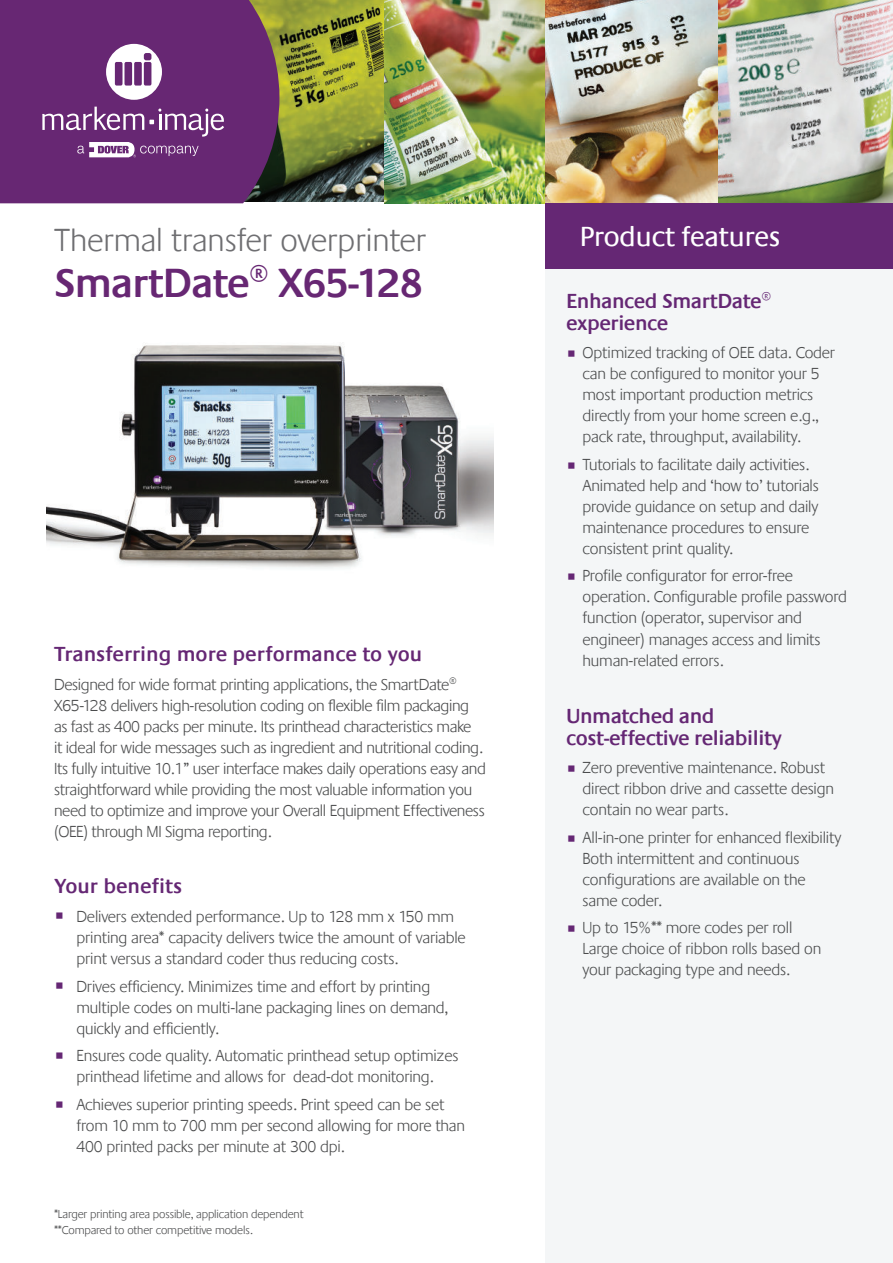
<style>
.page{position:relative;width:893px;height:1263px;background:#fff}
.page>*{position:absolute;margin:0;border:0;box-sizing:border-box;transform-origin:0 0}
.t1{font:600 42px "Praxis LT";letter-spacing:-.03em;color:#672773}
.t2{font:300 33px "Praxis LT";color:#6f6f72}
.t3{font:28.5px "Praxis LT";letter-spacing:-.025em;color:#fff}
.t4{font:600 21px/22.5px "Praxis LT";letter-spacing:-.02em;color:#652774}
.t5{font:600 21px "Praxis LT";color:#652774}
.t6{font:300 16.5px/21px "Praxis LT";letter-spacing:-.01em;color:#4b4c4d}
.t7{font:300 12px/16.5px "Praxis LT";letter-spacing:-.01em;color:#4b4c4d}
.s1{font-weight:400}
</style>
<div class="page">
<img style="left:384px;top:0;width:162px;height:203px">
<svg style="left:279px;top:0;width:105px;height:202px;background:#7d8534"></svg>
<img style="left:546px;top:0;width:173px;height:203px">
<img style="left:719px;top:0;width:174px;height:203px">
<div style="left:0;top:0;width:279px;height:203px;background:#672773"></div>
<div style="left:546px;top:267px;width:347px;height:996px;background:#f4f6f7"></div>
<div style="left:546px;top:203px;width:347px;height:66px;background:#652774"></div>
<svg style="left:106px;top:44px;width:56px;height:56px"></svg>
<svg style="left:42px;top:107px;width:182px;height:50px;background:#834e8c"></svg>
<img style="left:46px;top:345px;width:448px;height:224px">
<h2 class="t2" style="left:54px;top:226px;width:374px">Thermal transfer overprinter</h2>
<h3 class="t3" style="left:580px;top:224px;width:202px">Product features</h3>
<h1 class="t1" style="left:54px;top:265px;width:371px">SmartDate® X65-128</h1>
<p class="t5" style="left:54px;top:645px;width:370px">Transferring more performance to you</p>
<p class="t6" style="left:54px;top:675px;width:433px">Designed for wide format printing applications, the SmartDate<span class="s1">® </span>X65-128 delivers high-resolution coding on flexible film packaging as fast as 400 packs per minute. Its printhead characteristics make<br>it ideal for wide messages such as ingredient and nutritional coding.<br>Its fully intuitive 10.1” user interface makes daily operations easy and straightforward while providing the most valuable information you need to optimize and improve your Overall Equipment Effectiveness (OEE) through MI Sigma reporting.</p>
<p class="t5" style="left:54px;top:877px;width:130px">Your benefits</p>
<p class="t6" style="left:76px;top:907px;width:391px">Delivers extended performance. Up to 128 mm x 150 mm printing area* capacity delivers twice the amount of variable print versus a standard coder thus reducing costs.</p>
<p class="t6" style="left:76px;top:976px;width:373px">Drives efficiency. Minimizes time and effort by printing multiple codes on multi-lane packaging lines on demand, quickly and efficiently.</p>
<p class="t6" style="left:76px;top:1046px;width:383px">Ensures code quality. Automatic printhead setup optimizes printhead lifetime and allows for dead-dot monitoring.</p>
<p class="t6" style="left:76px;top:1095px;width:390px">Achieves superior printing speeds. Print speed can be set from 10 mm to 700 mm per second allowing for more than<br>400 printed packs per minute at 300 dpi.</p>
<p class="t7" style="left:54px;top:1206px;width:251px">*Larger printing area possible, application dependent **Compared to other competitive models.</p>
<p class="t4" style="left:566px;top:291px;width:207px">Enhanced SmartDate<span class="s1">® </span>experience</p>
<p class="t6" style="left:583px;top:343px;width:254px">Optimized tracking of OEE data. Coder can be configured to monitor your 5 most important production metrics directly from your home screen e.g., pack rate, throughput, availability.</p>
<p class="t6" style="left:583px;top:455px;width:238px">Tutorials to facilitate daily activities.<br>Animated help and ‘how to’ tutorials provide guidance on setup and daily maintenance procedures to ensure consistent print quality.</p>
<p class="t6" style="left:583px;top:567px;width:266px">Profile configurator for error-free operation. Configurable profile password function (operator, supervisor and engineer) manages access and limits human-related errors.</p>
<p class="t4" style="left:566px;top:705px;width:218px">Unmatched and cost-effective reliability</p>
<p class="t6" style="left:583px;top:758px;width:253px">Zero preventive maintenance. Robust direct ribbon drive and cassette design contain no wear parts.</p>
<p class="t6" style="left:583px;top:828px;width:260px">All-in-one printer for enhanced flexibility<br>Both intermittent and continuous configurations are available on the same coder.</p>
<p class="t6" style="left:583px;top:918px;width:240px">Up to 15%** more codes per roll<br>Large choice of ribbon rolls based on your packaging type and needs.</p>
</div>
